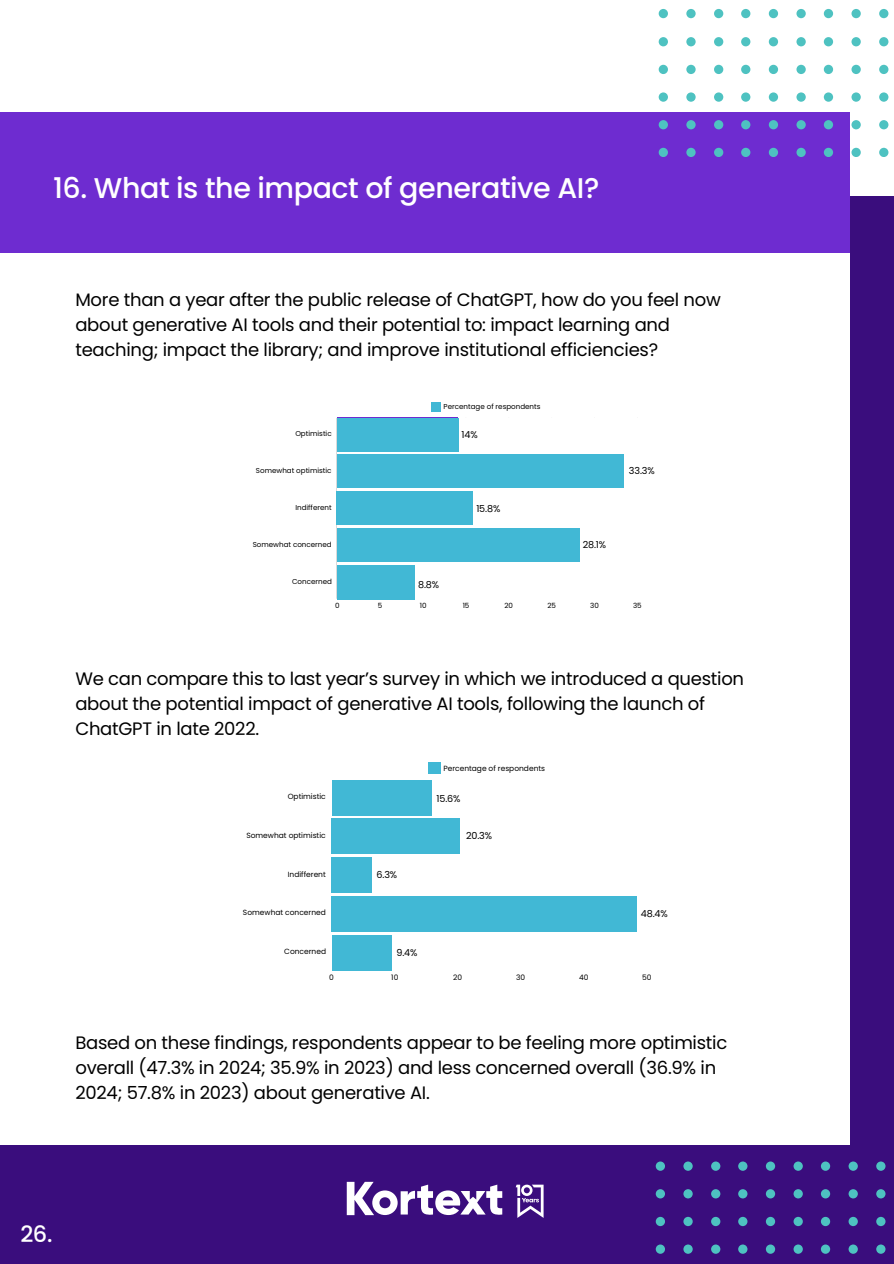
<style>
.page{position:relative;width:894px;height:1264px;background:#fff}
.page>*{position:absolute;margin:0;border:0;box-sizing:border-box;transform-origin:0 0}
.t1{font:500 28.5px "Poppins";letter-spacing:-.015em;color:#fff}
.t2{font:500 22.5px "Poppins";color:#fff}
.t3{font:18px/24.8px "Poppins";letter-spacing:-.015em;color:#000}
.t4{font:9.6px "Poppins";letter-spacing:-.015em;color:#000}
.t5{font:7.5px "Poppins";color:#000}
.t6{font:7.2px "Poppins";color:#000}
</style>
<div class="page">
<div style="left:0;top:197px;width:893px;height:1066px;background:#3a0d7d"></div>
<div style="left:0;top:112px;width:849px;height:805px;background:#6e2cd0"></div>
<div style="left:0;top:253px;width:849px;height:891px;background:#fff"></div>
<svg style="left:346px;top:1181px;width:156px;height:34px"></svg>
<svg style="left:515px;top:1184px;width:28px;height:33px"></svg>
<svg style="left:655px;top:1161px;width:231px;height:93px"></svg>
<svg style="left:658px;top:9px;width:231px;height:148px"></svg>
<div style="left:337px;top:418px;width:121px;height:33px;background:#41b8d5"></div>
<div style="left:337px;top:455px;width:286px;height:33px;background:#41b8d5"></div>
<div style="left:337px;top:491px;width:136px;height:34px;background:#41b8d5"></div>
<div style="left:337px;top:528px;width:242px;height:33px;background:#41b8d5"></div>
<div style="left:337px;top:565px;width:77px;height:34px;background:#41b8d5"></div>
<div style="left:431px;top:402px;width:9px;height:10px;background:#41b8d5"></div>
<div style="left:331px;top:780px;width:100px;height:35px;background:#41b8d5"></div>
<div style="left:331px;top:818px;width:128px;height:35px;background:#41b8d5"></div>
<div style="left:331px;top:856px;width:40px;height:36px;background:#41b8d5"></div>
<div style="left:331px;top:896px;width:306px;height:35px;background:#41b8d5"></div>
<div style="left:331px;top:935px;width:60px;height:35px;background:#41b8d5"></div>
<div style="left:428px;top:762px;width:12px;height:12px;background:#41b8d5"></div>
<p class="t1" style="left:53px;top:168px;width:547px">16. What is the impact of generative AI?</p>
<p class="t3" style="left:75px;top:288px;width:646px">More than a year after the public release of ChatGPT, how do you feel now about generative AI tools and their potential to: impact learning and teaching; impact the library; and improve institutional efficiencies?</p>
<p class="t6" style="left:295px;top:428px;width:38px">Optimistic</p>
<p class="t6" style="left:256px;top:465px;width:77px">Somewhat optimistic</p>
<p class="t6" style="left:295px;top:502px;width:38px">Indifferent</p>
<p class="t6" style="left:253px;top:539px;width:80px">Somewhat concerned</p>
<p class="t6" style="left:292px;top:576px;width:41px">Concerned</p>
<p class="t6" style="left:443px;top:401px;width:98px">Percentage of respondents</p>
<p class="t4" style="left:461px;top:427px;width:18px">14%</p>
<p class="t4" style="left:418px;top:577px;width:23px">8.8%</p>
<p class="t4" style="left:476px;top:502px;width:25px">15.8%</p>
<p class="t4" style="left:628px;top:464px;width:27px">33.3%</p>
<p class="t4" style="left:582px;top:538px;width:25px">28.1%</p>
<p class="t6" style="left:335px;top:600px;width:6px">0</p>
<p class="t6" style="left:378px;top:600px;width:6px">5</p>
<p class="t6" style="left:419px;top:600px;width:8px">10</p>
<p class="t6" style="left:462px;top:600px;width:8px">15</p>
<p class="t6" style="left:504px;top:600px;width:10px">20</p>
<p class="t6" style="left:547px;top:600px;width:10px">25</p>
<p class="t6" style="left:590px;top:600px;width:10px">30</p>
<p class="t6" style="left:633px;top:600px;width:10px">35</p>
<h1 class="t3" style="left:75px;top:666px;width:670px">We can compare this to last year’s survey in which we introduced a question about the potential impact of generative AI tools, following the launch of<br>ChatGPT in late 2022.</h1>
<p class="t5" style="left:287px;top:791px;width:40px">Optimistic</p>
<p class="t5" style="left:246px;top:829px;width:81px">Somewhat optimistic</p>
<p class="t5" style="left:287px;top:868px;width:40px">Indifferent</p>
<p class="t5" style="left:243px;top:907px;width:84px">Somewhat concerned</p>
<p class="t5" style="left:284px;top:946px;width:43px">Concerned</p>
<p class="t4" style="left:376px;top:867px;width:22px">6.3%</p>
<p class="t5" style="left:443px;top:762px;width:103px">Percentage of respondents</p>
<p class="t4" style="left:436px;top:792px;width:25px">15.6%</p>
<p class="t4" style="left:466px;top:828px;width:27px">20.3%</p>
<p class="t4" style="left:396px;top:945px;width:22px">9.4%</p>
<p class="t4" style="left:640px;top:906px;width:28px">48.4%</p>
<p class="t5" style="left:329px;top:971px;width:6px">0</p>
<p class="t5" style="left:391px;top:971px;width:9px">10</p>
<p class="t5" style="left:453px;top:971px;width:11px">20</p>
<p class="t5" style="left:516px;top:971px;width:11px">30</p>
<p class="t5" style="left:579px;top:971px;width:11px">40</p>
<p class="t5" style="left:642px;top:971px;width:11px">50</p>
<p class="t3" style="left:75px;top:1030px;width:653px">Based on these findings, respondents appear to be feeling more optimistic overall (47.3% in 2024; 35.9% in 2023) and less concerned overall (36.9% in<br>2024; 57.8% in 2023) about generative AI.</p>
<p class="t2" style="left:20px;top:1218px;width:34px">26.</p>
</div>
